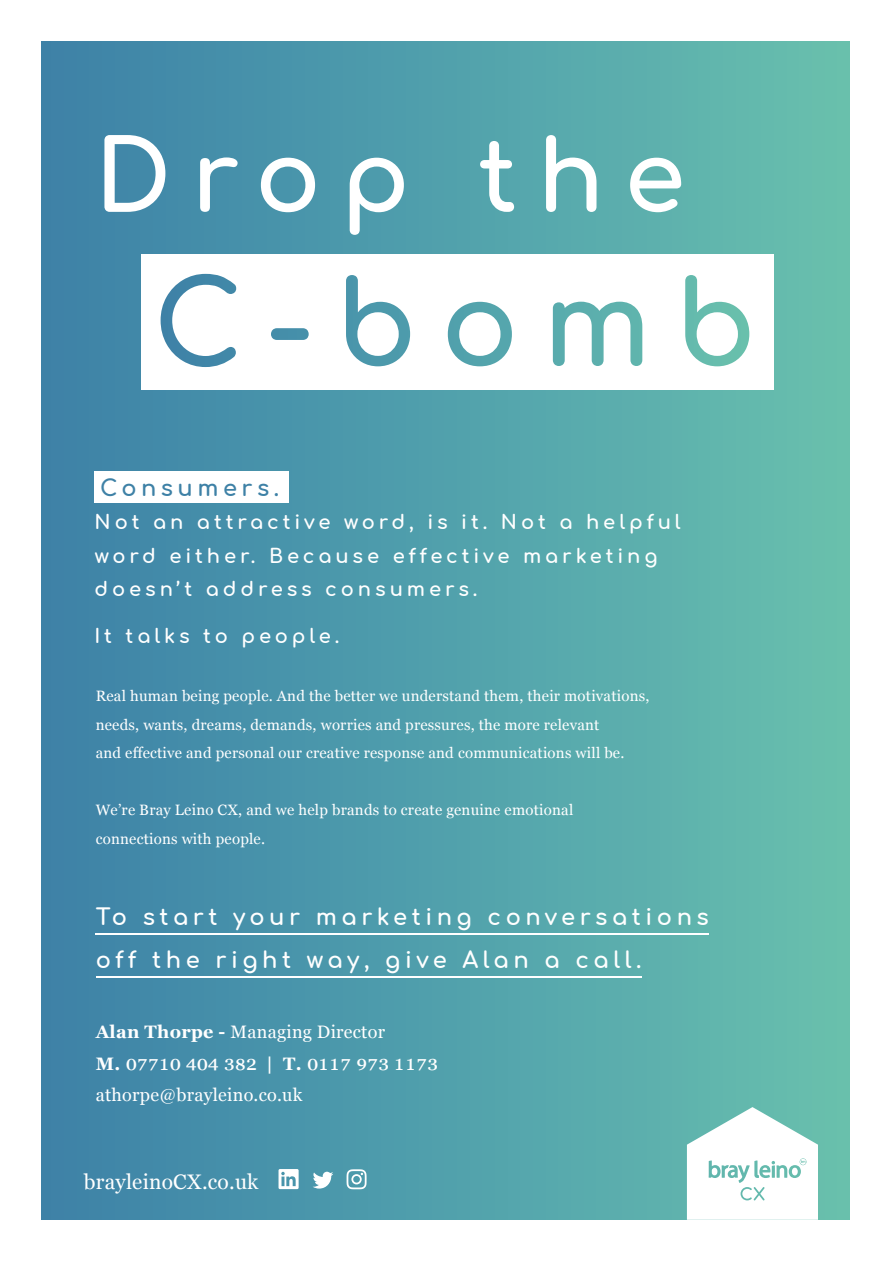
<style>
.page{position:relative;width:893px;height:1263px;background:#fff}
.page>*{position:absolute;margin:0;border:0;box-sizing:border-box;transform-origin:0 0}
.t1{font:700 98.4px "Comfortaa";letter-spacing:.2em;color:#fff}
.t2{font:24px "Georgia";letter-spacing:-.04em;color:#fff}
.t3{font:700 22.65px/43.2px "Comfortaa";letter-spacing:.2em;color:#fff}
.t4{font:700 22.5px "Comfortaa";letter-spacing:.2em;color:#3e81a6}
.t5{font:21px "Georgia";letter-spacing:.01em;color:#fff}
.t6{font:700 19.5px/33.6px "Comfortaa";letter-spacing:.2em;color:#fff}
.t7{font:18px "Georgia";letter-spacing:.015em;color:#fff}
.t8{font:15px/28.5px "Georgia";letter-spacing:.015em;color:#fff}
.s1{font-weight:700}
.s2{font-weight:700;font-size:18px}
</style>
<div class="page">
<div style="left:41px;top:41px;width:808px;height:1178px;background:linear-gradient(to right,#3c81a8,#68c0ae)"></div>
<hr style="left:96px;top:933px;width:613px;height:2px;background:#fff">
<hr style="left:96px;top:977px;width:545px;height:1px;background:#fff">
<div style="left:95px;top:471px;width:194px;height:31px;background:#fff"></div>
<svg style="left:687px;top:1107px;width:131px;height:113px"></svg>
<svg style="left:347px;top:1169px;width:20px;height:20px"></svg>
<svg style="left:313px;top:1172px;width:20px;height:16px"></svg>
<svg style="left:279px;top:1169px;width:20px;height:20px"></svg>
<div style="left:141px;top:254px;width:632px;height:136px;background:#fff"></div>
<svg style="left:161px;top:274px;width:588px;height:93px"></svg>
<h1 class="t1" style="left:95px;top:85px;width:592px">Drop the</h1>
<h3 class="t4" style="left:100px;top:467px;width:180px">Consumers.</h3>
<h3 class="t6" style="left:95px;top:503px;width:588px">Not an attractive word, is it. Not a helpful word either. Because effective marketing doesn’t address consumers.</h3>
<h3 class="t6" style="left:94px;top:616px;width:246px">It talks to people.</h3>
<p class="t8" style="left:96px;top:681px;width:555px">Real human being people. And the better we understand them, their motivations, needs, wants, dreams, demands, worries and pressures, the more relevant<br>and effective and personal our creative response and communications will be.</p>
<p class="t8" style="left:96px;top:795px;width:479px">We’re Bray Leino CX, and we help brands to create genuine emotional connections with people.</p>
<h3 class="t3" style="left:96px;top:892px;width:615px">To start your marketing conversations off the right way, give Alan a call.</h3>
<p class="t7" style="left:96px;top:1019px;width:291px"><span class="s1">Alan Thorpe -</span> Managing Director</p>
<h2 class="t2" style="left:96px;top:1044px;width:345px"><span class="s2">M.</span> ₀₇₇₁₀ ₄₀₄ ₃₈₂ <span class="s2">| T.</span> ₀₁₁₇ ₉₇₃ ₁₁₇₃</h2>
<p class="t7" style="left:96px;top:1082px;width:208px">athorpe@brayleino.co.uk</p>
<h3 class="t5" style="left:84px;top:1167px;width:176px">brayleinoCX.co.uk</h3>
</div>
